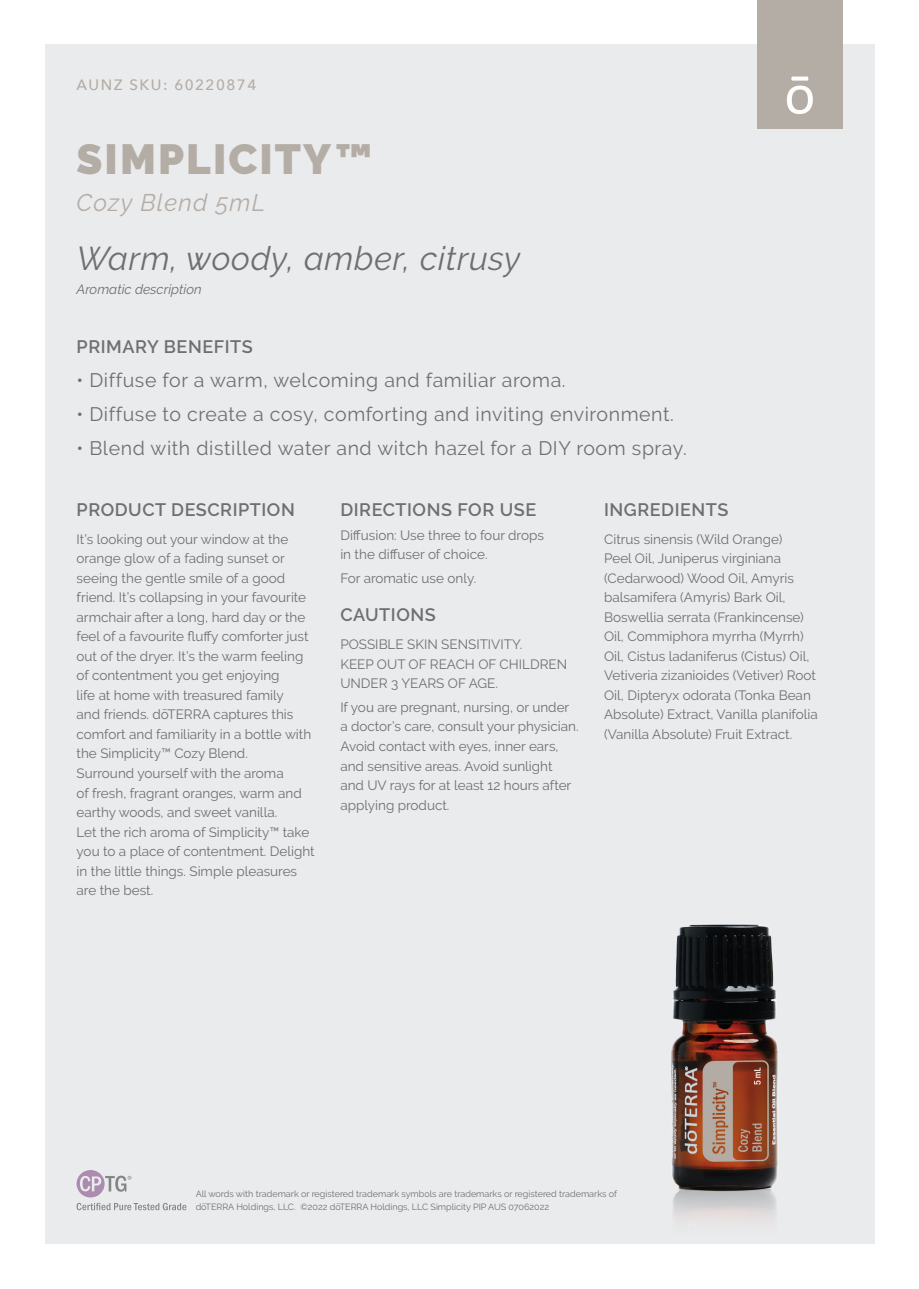
<style>
.page{position:relative;width:919px;height:1289px;background:#fff}
.page>*{position:absolute;margin:0;border:0;box-sizing:border-box;transform-origin:0 0}
.Product_Name{font:900 42px "Raleway";letter-spacing:.05em;color:#b4ada5}
.aromatic_description{font:italic 33px "Raleway";letter-spacing:.02em;color:#6d6f71}
.Botanical_Name{font:italic 24px "Raleway";letter-spacing:.05em;color:#b4ada5}
.t1{font:19.5px "Raleway";letter-spacing:.03em;color:#6d6f71}
.description{font:600 18px "Raleway";letter-spacing:.03em;color:#6d6f71}
.SUB_HEADER{font:600 18px "Raleway";letter-spacing:.03em;color:#6d6f71}
.t2{font:500 15px "Avenir Next";letter-spacing:.1em;color:#b4ada5}
.description-2{font:13.5px/19.5px "Raleway";color:#6d6f71}
.description-3{font:italic 13.5px "Raleway";color:#6d6f71}
.description-4{font:9px/13.5px "Raleway";color:#6d6f71}
</style>
<div class="page">
<div style="left:45px;top:45px;width:829px;height:1199px;background:#eaebed"></div>
<div style="left:757px;top:0;width:85px;height:129px;background:#b4ada5"></div>
<svg style="left:787px;top:77px;width:25px;height:37px"></svg>
<svg style="left:77px;top:1170px;width:109px;height:40px"></svg>
<img style="left:671px;top:924px;width:107px;height:297px">
<p class="t2" style="left:77px;top:72px;width:181px">AUNZ SKU: 60220874</p>
<p class="Product_Name" style="left:77px;top:135px;width:297px">SIMPLICITY™</p>
<p class="Botanical_Name" style="left:77px;top:188px;width:190px">Cozy Blend 5mL</p>
<p class="aromatic_description" style="left:77px;top:239px;width:445px">Warm, woody, amber, citrusy</p>
<p class="description-3" style="left:77px;top:281px;width:126px">Aromatic description</p>
<p class="SUB_HEADER" style="left:77px;top:336px;width:178px">PRIMARY BENEFITS</p>
<p class="t1" style="left:77px;top:368px;width:490px">• Diffuse for a warm, welcoming and familiar aroma.</p>
<p class="t1" style="left:77px;top:402px;width:598px">• Diffuse to create a cosy, comforting and inviting environment.</p>
<p class="t1" style="left:77px;top:436px;width:611px">• Blend with distilled water and witch hazel for a DIY room spray.</p>
<p class="SUB_HEADER" style="left:77px;top:499px;width:220px">PRODUCT DESCRIPTION</p>
<p class="description-2" style="left:77px;top:529px;width:240px">It’s looking out your window at the orange glow of a fading sunset or seeing the gentle smile of a good friend. It’s collapsing in your favourite armchair after a long, hard day or the feel of a favourite fluffy comforter just out of the dryer. It’s the warm feeling of contentment you get enjoying<br>life at home with treasured family<br>and friends. dōTERRA captures this comfort and familiarity in a bottle with the Simplicity™ Cozy Blend.<br>Surround yourself with the aroma<br>of fresh, fragrant oranges, warm and earthy woods, and sweet vanilla.<br>Let the rich aroma of Simplicity™ take you to a place of contentment. Delight in the little things. Simple pleasures are the best.</p>
<p class="description" style="left:340px;top:499px;width:197px">DIRECTIONS FOR USE</p>
<p class="description-2" style="left:340px;top:525px;width:205px">Diffusion: Use three to four drops in the diffuser of choice.</p>
<p class="description-2" style="left:340px;top:568px;width:137px">For aromatic use only.</p>
<p class="description" style="left:340px;top:604px;width:97px">CAUTIONS</p>
<p class="description-2" style="left:340px;top:634px;width:228px">POSSIBLE SKIN SENSITIVITY.<br>KEEP OUT OF REACH OF CHILDREN<br>UNDER 3 YEARS OF AGE.</p>
<p class="description-2" style="left:340px;top:697px;width:240px">If you are pregnant, nursing, or under a doctor’s care, consult your physician.<br>Avoid contact with eyes, inner ears, and sensitive areas. Avoid sunlight and UV rays for at least 12 hours after applying product.</p>
<p class="description" style="left:604px;top:499px;width:126px">INGREDIENTS</p>
<p class="description-2" style="left:604px;top:529px;width:215px">Citrus sinensis (Wild Orange)<br>Peel Oil, Juniperus virginiana (Cedarwood) Wood Oil, Amyris balsamifera (Amyris) Bark Oil, Boswellia serrata (Frankincense)<br>Oil, Commiphora myrrha (Myrrh)<br>Oil, Cistus ladaniferus (Cistus) Oil, Vetiveria zizanioides (Vetiver) Root Oil, Dipteryx odorata (Tonka Bean Absolute) Extract, Vanilla planifolia (Vanilla Absolute) Fruit Extract.</p>
<p class="description-4" style="left:196px;top:1186px;width:423px">All words with trademark or registered trademark symbols are trademarks or registered trademarks of dōTERRA Holdings, LLC. ©2022 dōTERRA Holdings, LLC Simplicity PIP AUS 07062022</p>
</div>
